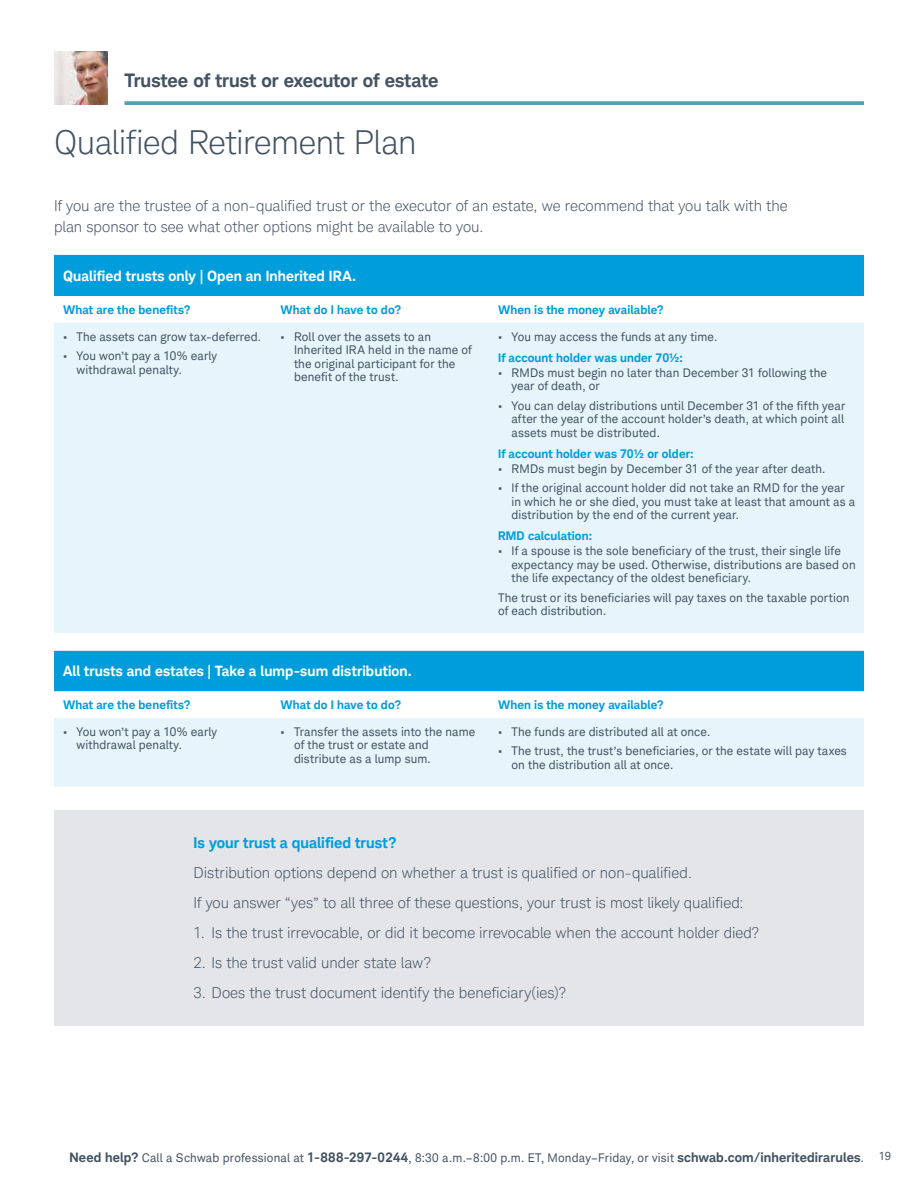
<style>
.page{position:relative;width:918px;height:1188px;background:#fff}
.page>*{position:absolute;margin:0;border:0;box-sizing:border-box;transform-origin:0 0}
.t1{font:300 33px "Charles Modern";letter-spacing:-.01em;color:#435363}
.t2{font:700 18.75px "Charles Modern";color:#435363}
.t3{font:300 15px/21px "Charles Modern";color:#435363}
.t4{font:700 15px "Charles Modern";letter-spacing:.005em;color:#009ddc}
.t5{font:700 14.25px "Charles Modern";letter-spacing:.01em;color:#fff}
.t6{font:12px/13.5px "Charles Modern";letter-spacing:.01em;color:#435363}
.t7{font:700 12px "Charles Modern";letter-spacing:.01em;color:#009ddc}
.s1{font-weight:700;font-size:13.2px}
.s2{font-size:11.25px}
</style>
<div class="page">
<div style="left:54px;top:255px;width:810px;height:42px;background:#009ddc"></div>
<svg style="left:54px;top:323px;width:810px;height:464px;background:#d4eef8"></svg>
<div style="left:54px;top:810px;width:810px;height:216px;background:#e3e5e8"></div>
<img style="left:54px;top:51px;width:54px;height:54px">
<svg style="left:124px;top:101px;width:740px;height:4px;background:#5fa2b9"></svg>
<h2 class="t2" style="left:124px;top:69px;width:315px">Trustee of trust or executor of estate</h2>
<h1 class="t1" style="left:54px;top:123px;width:364px">Qualified Retirement Plan</h1>
<p class="t3" style="left:54px;top:196px;width:735px">If you are the trustee of a non-qualified trust or the executor of an estate, we recommend that you talk with the plan sponsor to see what other options might be available to you.</p>
<p class="t5" style="left:63px;top:267px;width:295px">Qualified trusts only | Open an Inherited IRA.</p>
<p class="t7" style="left:63px;top:302px;width:129px">What are the benefits?</p>
<p class="t7" style="left:280px;top:302px;width:122px">What do I have to do?</p>
<p class="t7" style="left:498px;top:302px;width:167px">When is the money available?</p>
<p class="t6" style="left:63px;top:330px;width:200px">• The assets can grow tax-deferred.</p>
<p class="t6" style="left:76px;top:349px;width:142px;text-indent:-14px">• You won’t pay a 10% early withdrawal penalty.</p>
<p class="t6" style="left:294px;top:330px;width:179px;text-indent:-14px">• Roll over the assets to an<br>Inherited IRA held in the name of the original participant for the benefit of the trust.</p>
<p class="t6" style="left:498px;top:330px;width:221px">• You may access the funds at any time.</p>
<p class="t7" style="left:498px;top:350px;width:186px">If account holder was under 70½:</p>
<p class="t6" style="left:512px;top:366px;width:317px;text-indent:-14px">• RMDs must begin no later than December 31 following the year of death, or</p>
<p class="t6" style="left:512px;top:399px;width:335px;text-align:justify;text-indent:-14px">• You can delay distributions until December 31 of the fifth year after the year of the account holder’s death, at which point all assets must be distributed.</p>
<p class="t7" style="left:498px;top:446px;width:197px">If account holder was 70½ or older:</p>
<p class="t6" style="left:498px;top:462px;width:329px">• RMDs must begin by December 31 of the year after death.</p>
<p class="t6" style="left:512px;top:481px;width:345px;text-indent:-14px">• If the original account holder did not take an RMD for the year in which he or she died, you must take at least that amount as a distribution by the end of the current year.</p>
<p class="t7" style="left:498px;top:528px;width:95px">RMD calculation:</p>
<p class="t6" style="left:512px;top:544px;width:346px;text-indent:-14px">• If a spouse is the sole beneficiary of the trust, their single life expectancy may be used. Otherwise, distributions are based on the life expectancy of the oldest beneficiary.</p>
<p class="t6" style="left:498px;top:591px;width:353px">The trust or its beneficiaries will pay taxes on the taxable portion of each distribution.</p>
<p class="t5" style="left:63px;top:662px;width:351px">All trusts and estates | Take a lump-sum distribution.</p>
<p class="t7" style="left:63px;top:697px;width:129px">What are the benefits?</p>
<p class="t7" style="left:280px;top:697px;width:122px">What do I have to do?</p>
<p class="t7" style="left:498px;top:697px;width:167px">When is the money available?</p>
<p class="t6" style="left:76px;top:725px;width:142px;text-indent:-14px">• You won’t pay a 10% early withdrawal penalty.</p>
<p class="t6" style="left:294px;top:725px;width:183px;text-indent:-14px">• Transfer the assets into the name of the trust or estate and distribute as a lump sum.</p>
<p class="t6" style="left:498px;top:725px;width:214px">• The funds are distributed all at once.</p>
<p class="t6" style="left:512px;top:744px;width:337px;text-indent:-14px">• The trust, the trust’s beneficiaries, or the estate will pay taxes on the distribution all at once.</p>
<p class="t4" style="left:194px;top:834px;width:205px">Is your trust a qualified trust?</p>
<p class="t3" style="left:194px;top:858px;width:552px;line-height:30px">Distribution options depend on whether a trust is qualified or non-qualified.<br>If you answer “yes” to all three of these questions, your trust is most likely qualified:</p>
<p class="t3" style="left:194px;top:923px;width:567px">1. Is the trust irrevocable, or did it become irrevocable when the account holder died?</p>
<p class="t3" style="left:194px;top:953px;width:239px">2. Is the trust valid under state law?</p>
<p class="t3" style="left:194px;top:983px;width:374px">3. Does the trust document identify the beneficiary(ies)?</p>
<p class="t6" style="left:70px;top:1151px;width:823px"><span class="s1">Need help?</span> Call a Schwab professional at <span class="s1">1-888-297-0244</span>, 8:30 a.m.–8:00 p.m. ET, Monday–Friday, or visit <span class="s1">schwab.com/inheritedirarules</span>. <span class="s2">19</span></p>
</div>
